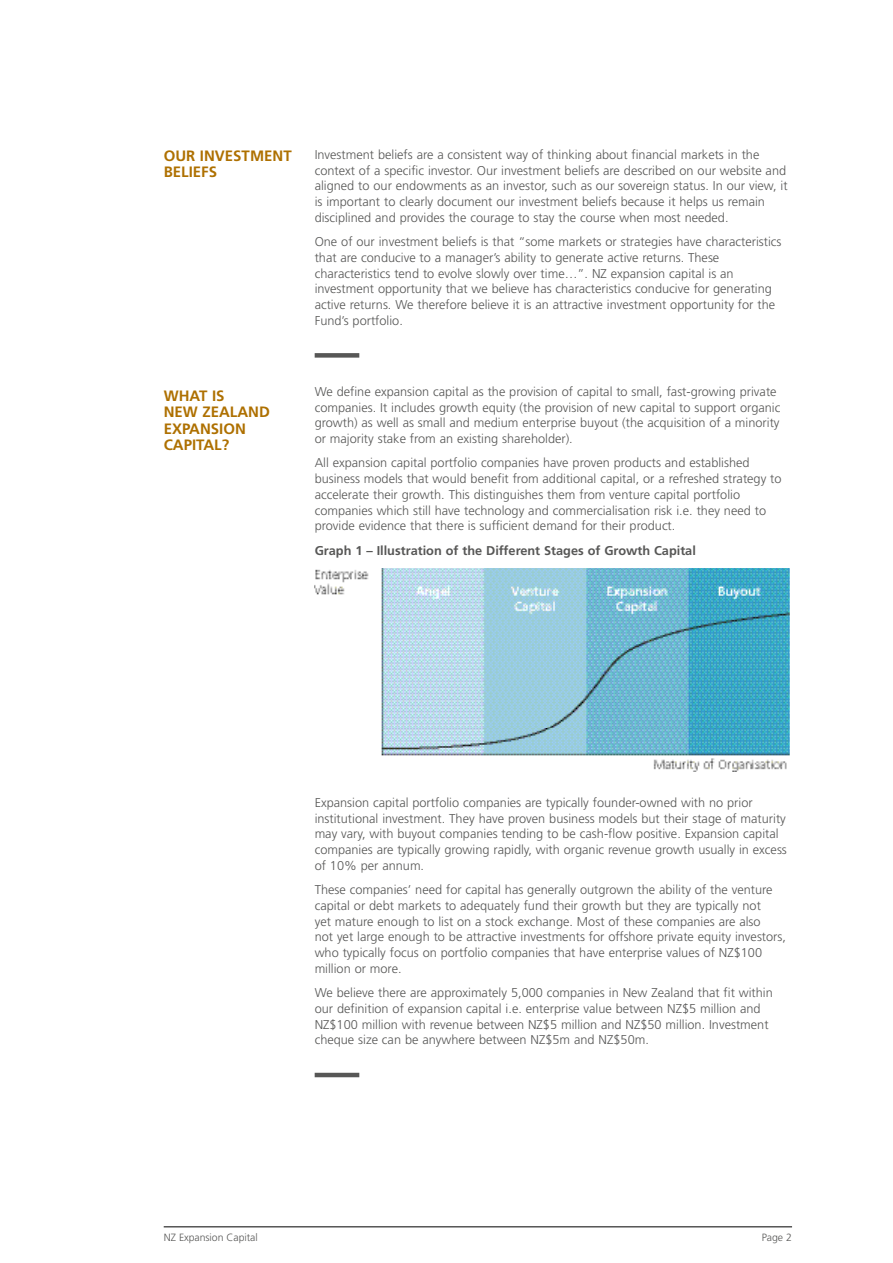
<style>
.page{position:relative;width:893px;height:1263px;background:#fff}
.page>*{position:absolute;margin:0;border:0;box-sizing:border-box;transform-origin:0 0}
.t1{font:700 15px/16.5px "Frutiger";color:#ae7001}
.t2{font:300 12.75px/15.8px "Frutiger";color:#575756}
.t3{font:700 12.75px "Frutiger";color:#575756}
.t4{font:300 10.5px "Frutiger";letter-spacing:-.005em;color:#575756}
</style>
<div class="page">
<hr style="left:164px;top:1226px;width:628px;height:1px;background:#000">
<div style="left:315px;top:353px;width:44px;height:5px;background:#575756"></div>
<hr style="left:315px;top:1073px;width:44px;height:4px;background:#575756">
<img style="left:315px;top:568px;width:474px;height:204px">
<p class="t1" style="left:164px;top:147px;width:129px">OUR INVESTMENT<br>BELIEFS</p>
<p class="t2" style="left:315px;top:147px;width:474px">Investment beliefs are a consistent way of thinking about financial markets in the context of a specific investor. Our investment beliefs are described on our website and aligned to our endowments as an investor, such as our sovereign status. In our view, it is important to clearly document our investment beliefs because it helps us remain disciplined and provides the courage to stay the course when most needed.</p>
<p class="t2" style="left:315px;top:234px;width:468px">One of our investment beliefs is that “some markets or strategies have characteristics that are conducive to a manager’s ability to generate active returns. These characteristics tend to evolve slowly over time…”. NZ expansion capital is an investment opportunity that we believe has characteristics conducive for generating active returns. We therefore believe it is an attractive investment opportunity for the Fund’s portfolio.</p>
<p class="t1" style="left:164px;top:387px;width:108px">WHAT IS<br>NEW ZEALAND<br>EXPANSION<br>CAPITAL?</p>
<p class="t2" style="left:315px;top:384px;width:467px">We define expansion capital as the provision of capital to small, fast-growing private companies. It includes growth equity (the provision of new capital to support organic growth) as well as small and medium enterprise buyout (the acquisition of a minority or majority stake from an existing shareholder).</p>
<p class="t2" style="left:315px;top:455px;width:468px">All expansion capital portfolio companies have proven products and established business models that would benefit from additional capital, or a refreshed strategy to accelerate their growth. This distinguishes them from venture capital portfolio companies which still have technology and commercialisation risk i.e. they need to provide evidence that there is sufficient demand for their product.</p>
<p class="t3" style="left:315px;top:543px;width:383px">Graph 1 – Illustration of the Different Stages of Growth Capital</p>
<p class="t2" style="left:315px;top:795px;width:474px">Expansion capital portfolio companies are typically founder-owned with no prior institutional investment. They have proven business models but their stage of maturity may vary, with buyout companies tending to be cash-flow positive. Expansion capital companies are typically growing rapidly, with organic revenue growth usually in excess of 10% per annum.</p>
<p class="t2" style="left:315px;top:882px;width:473px">These companies’ need for capital has generally outgrown the ability of the venture capital or debt markets to adequately fund their growth but they are typically not<br>yet mature enough to list on a stock exchange. Most of these companies are also<br>not yet large enough to be attractive investments for offshore private equity investors, who typically focus on portfolio companies that have enterprise values of NZ$100 million or more.</p>
<p class="t2" style="left:315px;top:985px;width:460px">We believe there are approximately 5,000 companies in New Zealand that fit within our definition of expansion capital i.e. enterprise value between NZ$5 million and NZ$100 million with revenue between NZ$5 million and NZ$50 million. Investment cheque size can be anywhere between NZ$5m and NZ$50m.</p>
<p class="t4" style="left:164px;top:1232px;width:96px">NZ Expansion Capital</p>
<p class="t4" style="left:762px;top:1232px;width:32px">Page 2</p>
</div>
